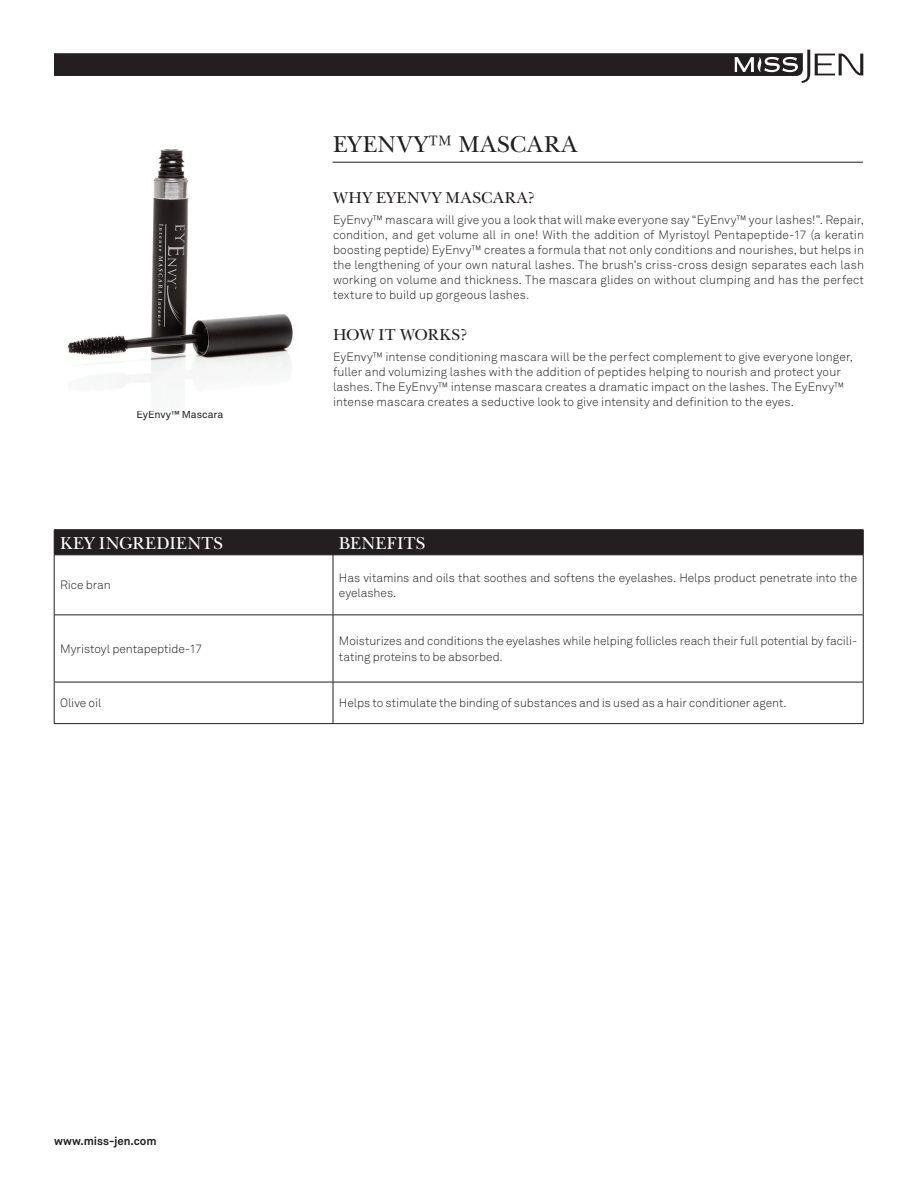
<style>
.page{position:relative;width:918px;height:1188px;background:#fff}
.page>*{position:absolute;margin:0;border:0;box-sizing:border-box;transform-origin:0 0}
.t1{font:24px "New Baskerville";letter-spacing:.045em;color:#231f20}
.t2{font:18px "New Baskerville";letter-spacing:.02em;color:#fff}
.t3{font:16.5px "New Baskerville";letter-spacing:.035em;color:#231f20}
.t4{font:16.5px "New Baskerville";letter-spacing:-.015em;color:#231f20}
.t5{font:300 12px/15px "Akkurat";color:#231f20}
.t6{font:700 11.55px "Akkurat";letter-spacing:-.005em;color:#231f20}
.t7{font:10.5px "Akkurat";letter-spacing:-.005em;color:#231f20}
</style>
<div class="page">
<svg style="left:54px;top:50px;width:809px;height:33px"></svg>
<hr style="left:54px;top:529px;width:279px;height:1px;background:#231f20">
<hr style="left:333px;top:529px;width:530px;height:1px;background:#231f20">
<div style="left:54px;top:530px;width:810px;height:25px;background:#231f20"></div>
<hr style="left:54px;top:555px;width:279px;height:1px;background:#231f20">
<hr style="left:54px;top:555px;width:1px;height:60px;background:#231f20">
<hr style="left:333px;top:555px;width:530px;height:1px;background:#231f20">
<hr style="left:333px;top:555px;width:1px;height:60px;background:#231f20">
<hr style="left:863px;top:555px;width:1px;height:60px;background:#231f20">
<hr style="left:54px;top:615px;width:279px;height:1px;background:#231f20">
<hr style="left:54px;top:615px;width:1px;height:67px;background:#231f20">
<hr style="left:333px;top:615px;width:530px;height:1px;background:#231f20">
<hr style="left:333px;top:615px;width:1px;height:67px;background:#231f20">
<hr style="left:863px;top:615px;width:1px;height:67px;background:#231f20">
<hr style="left:54px;top:682px;width:279px;height:1px;background:#231f20">
<hr style="left:54px;top:682px;width:1px;height:41px;background:#231f20">
<hr style="left:333px;top:682px;width:530px;height:1px;background:#231f20">
<hr style="left:333px;top:682px;width:1px;height:41px;background:#231f20">
<hr style="left:863px;top:682px;width:1px;height:41px;background:#231f20">
<hr style="left:54px;top:723px;width:279px;height:1px;background:#231f20">
<hr style="left:333px;top:723px;width:530px;height:1px;background:#231f20">
<hr style="left:333px;top:162px;width:530px;height:1px;background:#231f20">
<img style="left:67px;top:149px;width:226px;height:238px">
<p class="t7" style="left:137px;top:409px;width:88px">EyEnvy™ Mascara</p>
<h1 class="t1" style="left:333px;top:131px;width:246px">EYENVY™ MASCARA</h1>
<h3 class="t3" style="left:333px;top:189px;width:87px">WHY EYENVY</h3>
<h3 class="t3" style="left:446px;top:189px;width:28px">MASCARA</h3>
<h3 class="t3" style="left:528px;top:189px;width:8px">?</h3>
<p class="t5" style="left:333px;top:213px;width:533px;text-align:justify">EyEnvy™ mascara will give you a look that will make everyone say “EyEnvy™ your lashes!”. Repair, condition, and get volume all in one! With the addition of Myristoyl Pentapeptide-17 (a keratin boosting peptide) EyEnvy™ creates a formula that not only conditions and nourishes, but helps in the lengthening of your own natural lashes. The brush’s criss-cross design separates each lash working on volume and thickness. The mascara glides on without clumping and has the perfect texture to build up gorgeous lashes.</p>
<h3 class="t4" style="left:333px;top:325px;width:136px">HOW IT WORKS?</h3>
<p class="t5" style="left:333px;top:350px;width:522px">EyEnvy™ intense conditioning mascara will be the perfect complement to give everyone longer, fuller and volumizing lashes with the addition of peptides helping to nourish and protect your lashes. The EyEnvy™ intense mascara creates a dramatic impact on the lashes. The EyEnvy™ intense mascara creates a seductive look to give intensity and definition to the eyes.</p>
<h2 class="t2" style="left:60px;top:533px;width:164px">KEY INGREDIENTS</h2>
<h2 class="t2" style="left:339px;top:533px;width:88px">BENEFITS</h2>
<p class="t5" style="left:60px;top:578px;width:52px">Rice bran</p>
<p class="t5" style="left:339px;top:570px;width:520px;line-height:15.8px">Has vitamins and oils that soothes and softens the eyelashes. Helps product penetrate into the eyelashes.</p>
<p class="t5" style="left:60px;top:642px;width:144px">Myristoyl pentapeptide-17</p>
<p class="t5" style="left:339px;top:633px;width:520px;line-height:15.8px">Moisturizes and conditions the eyelashes while helping follicles reach their full potential by facili&shy;tating proteins to be absorbed.</p>
<p class="t5" style="left:60px;top:696px;width:43px">Olive oil</p>
<p class="t5" style="left:339px;top:696px;width:449px">Helps to stimulate the binding of substances and is used as a hair conditioner agent.</p>
<p class="t6" style="left:54px;top:1133px;width:104px">www.miss-jen.com</p>
</div>
